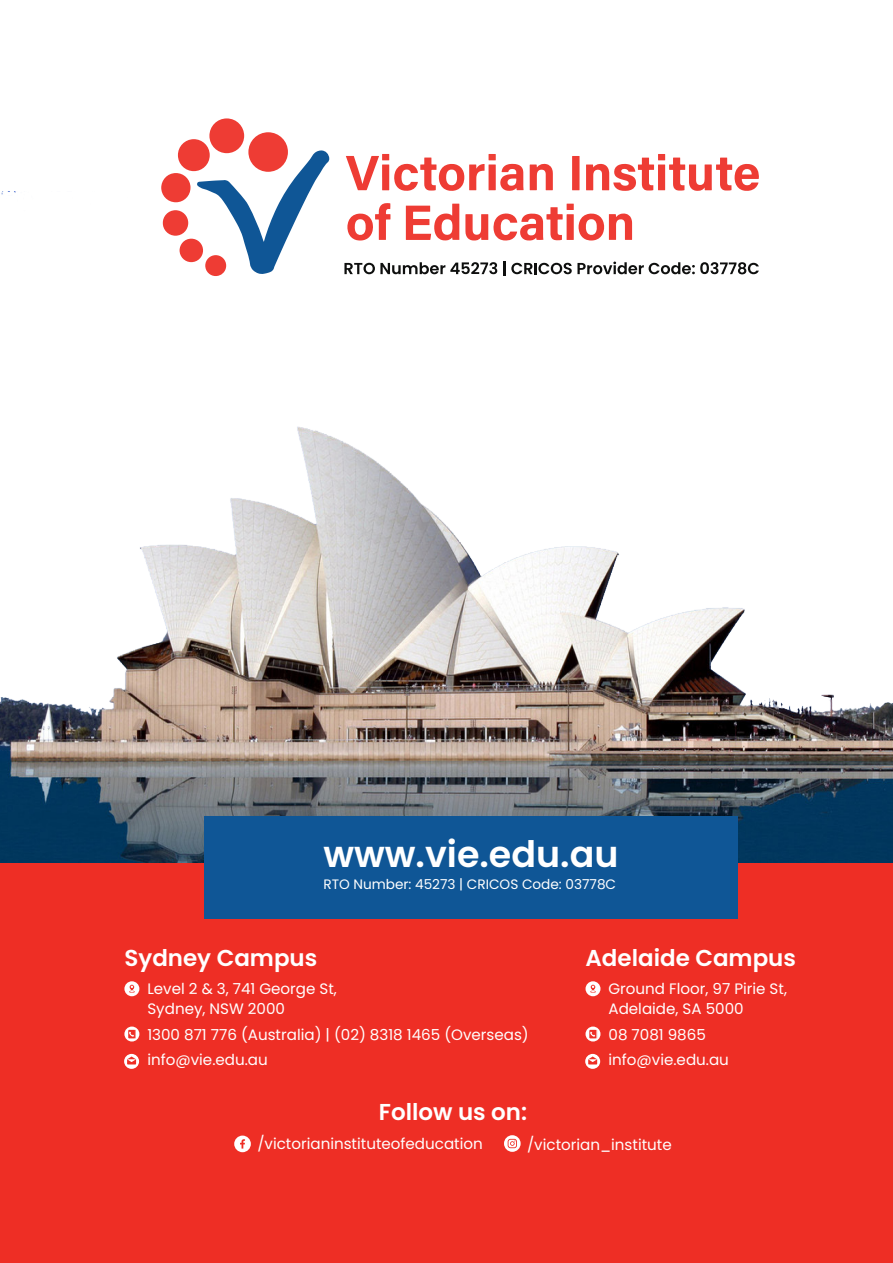
<style>
.page{position:relative;width:893px;height:1263px;background:#fff}
.page>*{position:absolute;margin:0;border:0;box-sizing:border-box;transform-origin:0 0}
.t1{font:600 36.45px "Poppins";color:#fff}
.t2{font:600 22.95px "Poppins";color:#fff}
.t3{font:15.15px/19.4px "Poppins";color:#fff}
.t4{font:13.65px "Poppins";color:#fff}
</style>
<div class="page">
<img style="left:0;top:191px;width:893px;height:673px">
<svg style="left:197px;top:150px;width:132px;height:124px"></svg>
<div style="left:248px;top:132px;width:40px;height:40px;background:#ee3c34;border-radius:50%"></div>
<div style="left:209px;top:118px;width:35px;height:35px;background:#ee3c34;border-radius:17px"></div>
<div style="left:178px;top:139px;width:32px;height:32px;background:#ee3c34;border-radius:50%"></div>
<svg style="left:161px;top:173px;width:30px;height:29px"></svg>
<div style="left:163px;top:210px;width:25px;height:26px;background:#ee3c34;border-radius:50%"></div>
<div style="left:179px;top:239px;width:24px;height:23px;background:#ee3c34;border-radius:50%"></div>
<div style="left:205px;top:255px;width:21px;height:21px;background:#ee3c34;border-radius:50%"></div>
<svg style="left:406px;top:204px;width:53px;height:36px"></svg>
<svg style="left:530px;top:164px;width:23px;height:26px"></svg>
<svg style="left:347px;top:203px;width:43px;height:37px"></svg>
<svg style="left:572px;top:156px;width:7px;height:34px"></svg>
<svg style="left:346px;top:154px;width:178px;height:37px"></svg>
<svg style="left:586px;top:154px;width:173px;height:37px"></svg>
<svg style="left:465px;top:204px;width:167px;height:37px"></svg>
<svg style="left:344px;top:262px;width:153px;height:12px"></svg>
<hr style="left:503px;top:261px;width:3px;height:15px;background:#0e0f0e">
<svg style="left:511px;top:262px;width:248px;height:12px"></svg>
<div style="left:0;top:864px;width:893px;height:399px;background:#ee2e25"></div>
<svg style="left:504px;top:1135px;width:17px;height:17px"></svg>
<svg style="left:508px;top:1139px;width:9px;height:9px"></svg>
<div style="left:234px;top:1135px;width:17px;height:17px;background:#fff;border-radius:50%"></div>
<svg style="left:240px;top:1139px;width:5px;height:9px"></svg>
<svg style="left:124px;top:981px;width:15px;height:15px"></svg>
<svg style="left:124px;top:1026px;width:15px;height:15px"></svg>
<svg style="left:124px;top:1054px;width:15px;height:15px"></svg>
<svg style="left:585px;top:981px;width:15px;height:15px"></svg>
<svg style="left:585px;top:1026px;width:15px;height:15px"></svg>
<svg style="left:585px;top:1054px;width:15px;height:15px"></svg>
<div style="left:204px;top:816px;width:534px;height:103px;background:#0f5696"></div>
<p class="t1" style="left:323px;top:833px;width:297px">www.vie.edu.au</p>
<p class="t4" style="left:323px;top:876px;width:294px">RTO Number: 45273 | CRICOS Code: 03778C</p>
<p class="t2" style="left:124px;top:945px;width:194px">Sydney Campus</p>
<p class="t3" style="left:147px;top:979px;width:191px">Level 2 &amp; 3, 741 George St,<br>Sydney, NSW 2000</p>
<p class="t3" style="left:147px;top:1021px;width:383px;line-height:25.8px">1300 871 776 (Australia) | (02) 8318 1465 (Overseas) info@vie.edu.au</p>
<p class="t2" style="left:585px;top:945px;width:212px">Adelaide Campus</p>
<p class="t3" style="left:608px;top:979px;width:180px">Ground Floor, 97 Pirie St,<br>Adelaide, SA 5000</p>
<p class="t3" style="left:608px;top:1021px;width:122px;line-height:25.8px">08 7081 9865 info@vie.edu.au</p>
<p class="t2" style="left:379px;top:1098px;width:150px">Follow us on:</p>
<p class="t3" style="left:257px;top:1134px;width:227px">/victorianinstituteofeducation</p>
<p class="t3" style="left:527px;top:1135px;width:146px">/victorian_institute</p>
</div>
